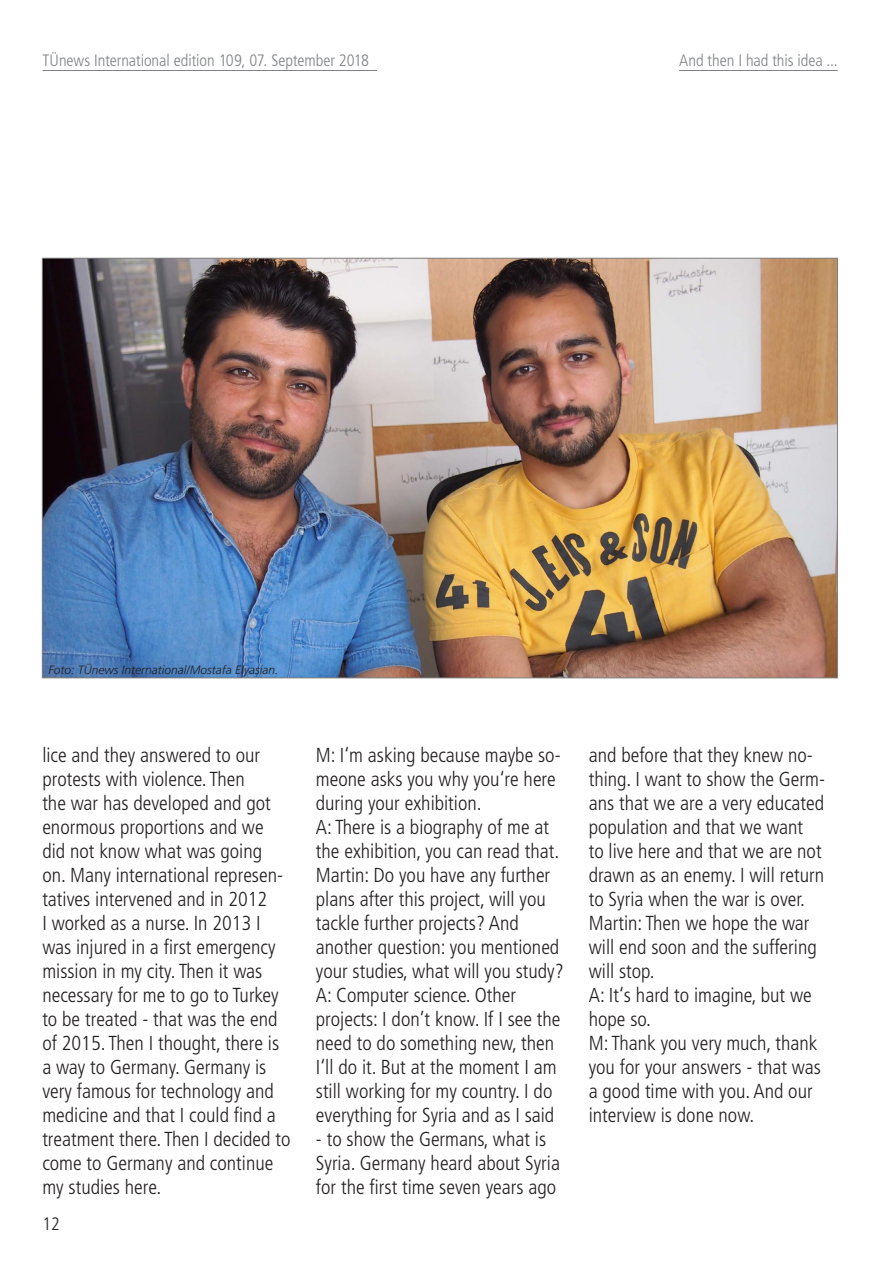
<style>
.page{position:relative;width:893px;height:1263px;background:#fff}
.page>*{position:absolute;margin:0;border:0;box-sizing:border-box;transform-origin:0 0}
.t1{font:300 condensed 20.25px/24px "Frutiger";color:#231f20}
.t2{font:300 condensed 18px "Frutiger";color:#231f20}
.t3{font:300 condensed 16.5px "Frutiger";letter-spacing:-.005em;color:#808285}
.Absatz_13_0{font:italic 300 12px "Frutiger";color:#231f20}
</style>
<div class="page">
<hr style="left:43px;top:70px;width:334px;height:1px;background:#808285">
<hr style="left:679px;top:70px;width:159px;height:1px;background:#808285">
<img style="left:44px;top:260px;width:792px;height:416px">
<p class="t3" style="left:43px;top:51px;width:328px">TÜnews International edition 109, 07. September 2018</p>
<p class="t3" style="left:679px;top:51px;width:160px">And then I had this idea ...</p>
<p class="Absatz_13_0" style="left:48px;top:663px;width:232px">Foto: TÜnews International/Mostafa Elyasian.</p>
<p class="t1" style="left:42px;top:743px;width:250px">lice and they answered to our protests with violence. Then<br>the war has developed and got enormous proportions and we did not know what was going on. Many international represen&shy;tatives intervened and in 2012<br>I worked as a nurse. In 2013 I was injured in a first emergency mission in my city. Then it was necessary for me to go to Turkey to be treated - that was the end of 2015. Then I thought, there is a way to Germany. Germany is very famous for technology and medicine and that I could find a treatment there. Then I decided to come to Germany and continue my studies here.</p>
<p class="t1" style="left:316px;top:743px;width:246px">M: I‘m asking because maybe so&shy;meone asks you why you‘re here during your exhibition.</p>
<p class="t1" style="left:316px;top:815px;width:245px">A: There is a biography of me at the exhibition, you can read that.</p>
<p class="t1" style="left:316px;top:863px;width:249px">Martin: Do you have any further plans after this project, will you tackle further projects? And another question: you mentioned your studies, what will you study?</p>
<p class="t1" style="left:316px;top:983px;width:246px">A: Computer science. Other projects: I don’t know. If I see the need to do something new, then<br>I‘ll do it. But at the moment I am still working for my country. I do everything for Syria and as I said</p>
<p class="t1" style="left:316px;top:1127px;width:246px">- to show the Germans, what is<br>Syria. Germany heard about Syria for the first time seven years ago</p>
<p class="t2" style="left:43px;top:1214px;width:19px">12</p>
<p class="t1" style="left:589px;top:743px;width:238px">and before that they knew no&shy;thing. I want to show the Germ&shy;ans that we are a very educated population and that we want<br>to live here and that we are not drawn as an enemy. I will return to Syria when the war is over.</p>
<p class="t1" style="left:589px;top:911px;width:229px">Martin: Then we hope the war will end soon and the suffering will stop.</p>
<p class="t1" style="left:589px;top:983px;width:225px">A: It‘s hard to imagine, but we hope so.</p>
<p class="t1" style="left:589px;top:1031px;width:234px">M: Thank you very much, thank you for your answers - that was a good time with you. And our interview is done now.</p>
</div>
